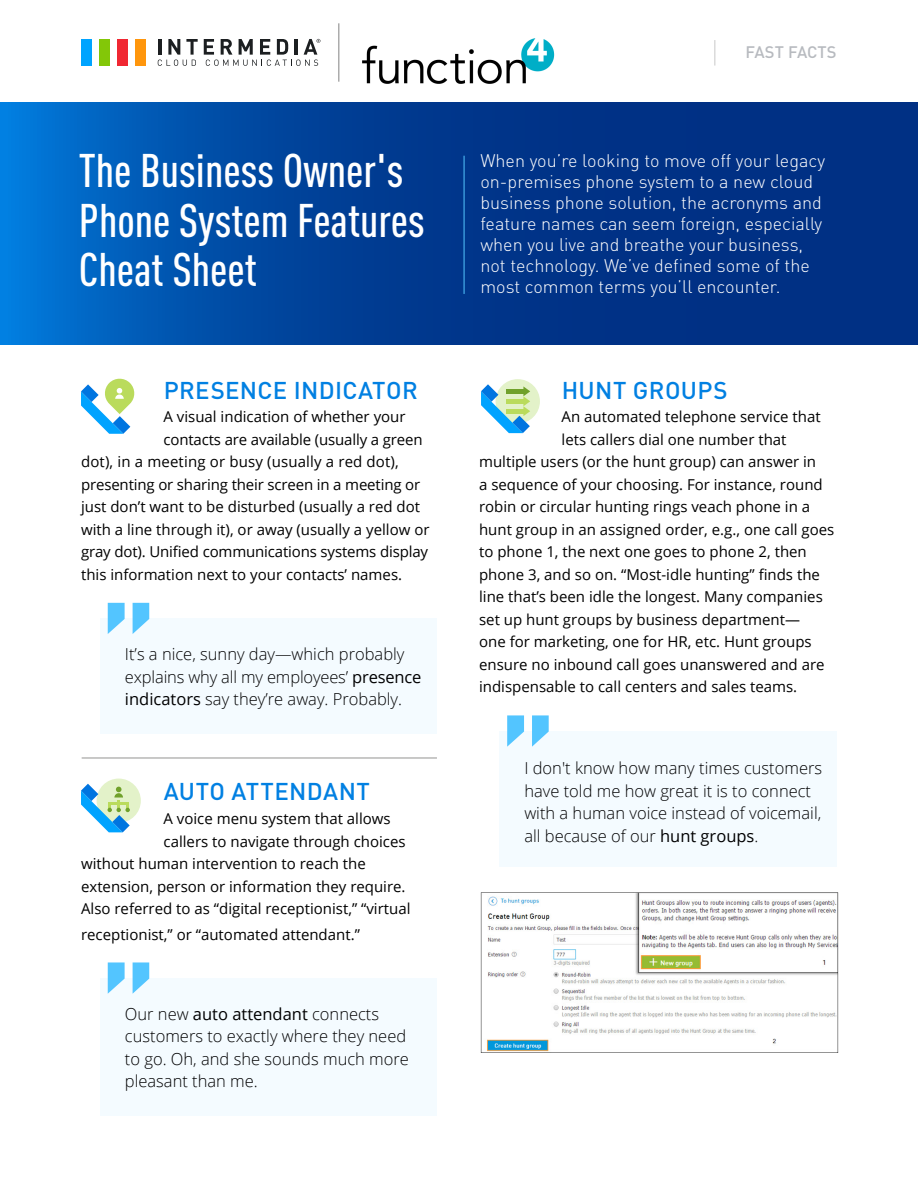
<style>
.page{position:relative;width:918px;height:1188px;background:#fff}
.page>*{position:absolute;margin:0;border:0;box-sizing:border-box;transform-origin:0 0}
.Header_1_Title{font:500 condensed 46.5px/49.5px "DIN Pro";color:#fff}
.Header_3_Par{font:500 24px "DIN Pro";letter-spacing:.015em;color:#0180e2}
.Body_Copy{font:300 18px/21px "DIN Pro";color:#fff}
.Paragraph{font:300 16.5px/22.5px "Open Sans";color:#000}
.Header_1_Title-2{font:500 16.5px "DIN Pro";color:#b7babf}
.Paragraph-2{font:15px "Open Sans";color:#000}
.s1{font-weight:400}
</style>
<div class="page">
<svg style="left:0;top:102px;width:918px;height:243px;background:#004198"></svg>
<svg style="left:81px;top:378px;width:54px;height:56px"></svg>
<div style="left:496px;top:379px;width:44px;height:45px;background:#e3f2c9;border-radius:50%"></div>
<svg style="left:481px;top:384px;width:49px;height:49px"></svg>
<hr style="left:506px;top:409px;width:17px;height:4px;background:#badb5c">
<div style="left:97px;top:779px;width:44px;height:44px;background:#e3f2c9;border-radius:50%"></div>
<svg style="left:81px;top:784px;width:49px;height:48px"></svg>
<img style="left:481px;top:892px;width:357px;height:160px">
<div style="left:100px;top:618px;width:337px;height:116px;background:#f4fbff"></div>
<svg style="left:108px;top:603px;width:41px;height:31px"></svg>
<div style="left:500px;top:731px;width:337px;height:136px;background:#f4fbff"></div>
<svg style="left:507px;top:715px;width:42px;height:32px"></svg>
<div style="left:100px;top:978px;width:337px;height:137px;background:#f4fbff"></div>
<svg style="left:108px;top:962px;width:41px;height:32px"></svg>
<hr style="left:82px;top:758px;width:355px;height:1px;background:#949392">
<hr style="left:714px;top:40px;width:2px;height:26px;background:#000">
<hr style="left:464px;top:156px;width:1px;height:138px;background:#53c5ff">
<hr style="left:339px;top:23px;width:1px;height:59px;background:#000">
<div style="left:136px;top:39px;width:10px;height:26px;background:#ff960c"></div>
<div style="left:81px;top:39px;width:10px;height:26px;background:#00a4ff"></div>
<div style="left:99px;top:39px;width:10px;height:26px;background:#83c708"></div>
<div style="left:117px;top:39px;width:10px;height:26px;background:#f02732"></div>
<svg style="left:158px;top:39px;width:40px;height:27px"></svg>
<svg style="left:204px;top:39px;width:116px;height:27px"></svg>
<img style="left:362px;top:38px;width:193px;height:46px">
<p class="Header_1_Title-2" style="left:746px;top:41px;width:93px">FAST FACTS</p>
<p class="Header_1_Title" style="left:79px;top:142px;width:347px">The Business Owner's<br>Phone System Features<br>Cheat Sheet</p>
<p class="Body_Copy" style="left:480px;top:148px;width:346px">When you’re looking to move off your legacy on-premises phone system to a new cloud business phone solution, the acronyms and feature names can seem foreign, especially when you live and breathe your business, not technology. We’ve defined some of the most common terms you’ll encounter.</p>
<p class="Header_3_Par" style="left:164px;top:374px;width:256px">PRESENCE INDICATOR</p>
<p class="Paragraph-2" style="left:164px;top:407px;width:244px">A visual indication of whether your</p>
<p class="Paragraph-2" style="left:164px;top:429px;width:261px">contacts are available (usually a green</p>
<p class="Paragraph-2" style="left:81px;top:452px;width:319px">dot), in a meeting or busy (usually a red dot),</p>
<p class="Paragraph-2" style="left:81px;top:474px;width:341px">presenting or sharing their screen in a meeting or</p>
<p class="Paragraph-2" style="left:81px;top:497px;width:341px">just don’t want to be disturbed (usually a red dot</p>
<p class="Paragraph-2" style="left:81px;top:519px;width:350px">with a line through it), or away (usually a yellow or</p>
<p class="Paragraph-2" style="left:81px;top:542px;width:349px">gray dot). Unified communications systems display</p>
<p class="Paragraph-2" style="left:81px;top:564px;width:323px">this information next to your contacts’ names.</p>
<p class="Paragraph" style="left:125px;top:642px;width:281px">It’s a nice, sunny day—which probably</p>
<p class="Paragraph" style="left:125px;top:665px;width:298px">explains why all my employees’ <span class="s1">presence</span></p>
<p class="Paragraph" style="left:125px;top:687px;width:279px"><span class="s1">indicators</span> say they’re away. Probably.</p>
<p class="Header_3_Par" style="left:164px;top:775px;width:208px">AUTO ATTENDANT</p>
<p class="Paragraph-2" style="left:164px;top:808px;width:229px">A voice menu system that allows</p>
<p class="Paragraph-2" style="left:164px;top:831px;width:244px">callers to navigate through choices</p>
<p class="Paragraph-2" style="left:81px;top:853px;width:286px">without human intervention to reach the</p>
<p class="Paragraph-2" style="left:81px;top:876px;width:326px">extension, person or information they require.</p>
<p class="Paragraph-2" style="left:81px;top:898px;width:331px">Also referred to as “digital receptionist,” “virtual</p>
<p class="Paragraph-2" style="left:81px;top:924px;width:280px">receptionist,” or “automated attendant.”</p>
<p class="Paragraph" style="left:125px;top:1002px;width:286px">Our new <span class="s1">auto attendant</span> connects customers to exactly where they need to go. Oh, and she sounds much more pleasant than me.</p>
<p class="Header_3_Par" style="left:562px;top:374px;width:167px">HUNT GROUPS</p>
<p class="Paragraph-2" style="left:562px;top:407px;width:261px">An automated telephone service that</p>
<p class="Paragraph-2" style="left:562px;top:429px;width:226px">lets callers dial one number that</p>
<p class="Paragraph-2" style="left:479px;top:452px;width:339px">multiple users (or the hunt group) can answer in</p>
<p class="Paragraph-2" style="left:479px;top:474px;width:345px">a sequence of your choosing. For instance, round</p>
<p class="Paragraph-2" style="left:479px;top:497px;width:333px">robin or circular hunting rings veach phone in a</p>
<p class="Paragraph-2" style="left:479px;top:519px;width:357px">hunt group in an assigned order, e.g., one call goes</p>
<p class="Paragraph-2" style="left:479px;top:542px;width:329px">to phone 1, the next one goes to phone 2, then</p>
<p class="Paragraph-2" style="left:479px;top:564px;width:342px">phone 3, and so on. “Most-idle hunting” finds the</p>
<p class="Paragraph-2" style="left:479px;top:587px;width:345px">line that’s been idle the longest. Many companies</p>
<p class="Paragraph-2" style="left:479px;top:609px;width:323px">set up hunt groups by business department—</p>
<p class="Paragraph-2" style="left:479px;top:632px;width:334px">one for marketing, one for HR, etc. Hunt groups</p>
<p class="Paragraph-2" style="left:479px;top:654px;width:347px">ensure no inbound call goes unanswered and are</p>
<p class="Paragraph-2" style="left:479px;top:677px;width:320px">indispensable to call centers and sales teams.</p>
<p class="Paragraph" style="left:524px;top:757px;width:299px">I don't know how many times customers</p>
<p class="Paragraph" style="left:524px;top:779px;width:298px">have told me how great it is to connect with a human voice instead of voicemail, all because of our <span class="s1">hunt groups</span>.</p>
</div>
